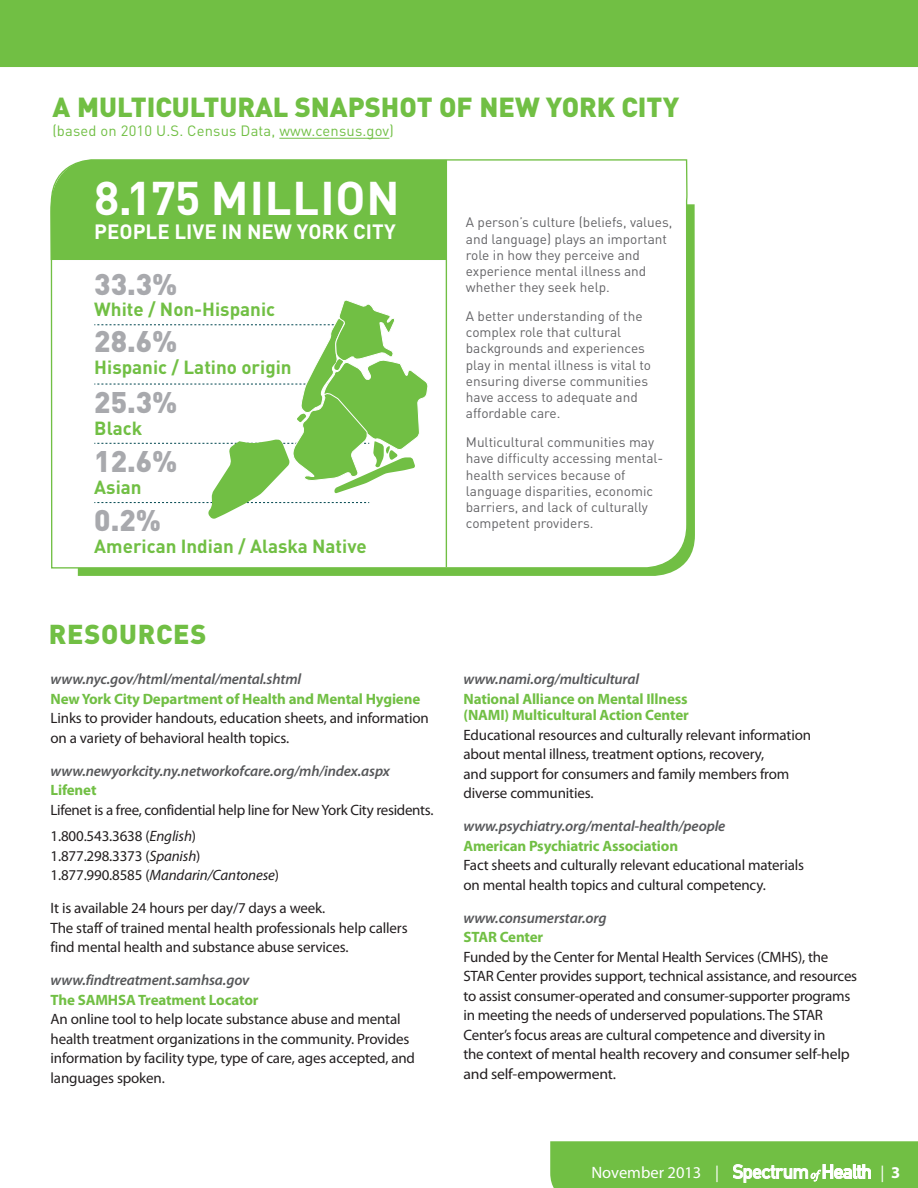
<style>
.page{position:relative;width:918px;height:1188px;background:#fff}
.page>*{position:absolute;margin:0;border:0;box-sizing:border-box;transform-origin:0 0}
.t1{font:700 46.65px "DIN Pro";letter-spacing:.02em;color:#fff}
.t2{font:900 29.55px "DIN Pro";color:#a8a9ad}
.t3{font:900 27.3px "DIN Pro";color:#71bf44}
.t4{font:900 27px "DIN Pro";letter-spacing:.03em;color:#71bf44}
.t5{font:700 20.4px "DIN Pro";color:#fff}
.t6{font:700 18.75px "DIN Pro";color:#71bf44}
.t7{font:16.5px "Myriad Pro";color:#fff}
.t8{font:15px/19.5px "Myriad Pro";letter-spacing:-.01em;color:#231f20}
.t9{font:italic 600 15px/19.5px "Myriad Pro";letter-spacing:-.01em;color:#57585a}
.t10{font:700 15px "Myriad Pro";letter-spacing:-.01em;color:#71bf44}
.t11{font:italic 15px "Myriad Pro";letter-spacing:-.01em;color:#231f20}
.t12{font:14.7px "DIN Pro";letter-spacing:.01em;color:#71bf44}
.t13{font:13.65px/16px "DIN Pro";color:#636366}
.s1{font-weight:700;color:#71bf44}
.s2{font-style:italic}
.s3{font-style:normal}
.s4{font-weight:700;font-style:normal;color:#71bf44}
.s5{font-weight:700}
</style>
<div class="page">
<svg style="left:550px;top:1141px;width:368px;height:47px;background:#7bc352"></svg>
<svg style="left:78px;top:204px;width:617px;height:372px;background:#79c24f"></svg>
<svg style="left:50px;top:159px;width:638px;height:410px"></svg>
<div style="left:50px;top:160px;width:396px;height:100px;background:#71bf44"></div>
<hr style="left:446px;top:160px;width:1px;height:407px;background:#71bf44">
<svg style="left:94px;top:300px;width:334px;height:219px"></svg>
<hr style="left:279px;top:138px;width:110px;height:1px;background:#71bf44">
<div style="left:0;top:0;width:918px;height:67px;background:#71bf44"></div>
<p class="t3" style="left:52px;top:84px;width:628px">A MULTICULTURAL SNAPSHOT OF NEW YORK CITY</p>
<p class="t12" style="left:52px;top:119px;width:343px">(based on 2010 U.S. Census Data, www.census.gov)</p>
<p class="t1" style="left:94px;top:159px;width:307px">8.175 MILLION</p>
<p class="t5" style="left:94px;top:214px;width:303px">PEOPLE LIVE IN NEW YORK CITY</p>
<p class="t2" style="left:94px;top:259px;width:85px">33.3%</p>
<p class="t6" style="left:94px;top:294px;width:182px">White / Non-Hispanic</p>
<p class="t2" style="left:94px;top:316px;width:85px">28.6%</p>
<p class="t6" style="left:94px;top:351px;width:199px">Hispanic / Latino origin</p>
<p class="t2" style="left:94px;top:377px;width:85px">25.3%</p>
<p class="t6" style="left:94px;top:412px;width:49px">Black</p>
<p class="t2" style="left:94px;top:436px;width:85px">12.6%</p>
<p class="t6" style="left:94px;top:471px;width:49px">Asian</p>
<p class="t2" style="left:94px;top:495px;width:68px">0.2%</p>
<p class="t6" style="left:94px;top:530px;width:274px">American Indian / Alaska Native</p>
<p class="t4" style="left:49px;top:611px;width:159px">RESOURCES</p>
<p class="t9" style="left:51px;top:669px;width:252px">www.nyc.gov/html/mental/mental.shtml</p>
<p class="t8" style="left:51px;top:689px;width:380px"><span class="s1">New York City Department of Health and Mental Hygiene<br></span>Links to provider handouts, education sheets, and information on a variety of behavioral health topics.</p>
<p class="t9" style="left:51px;top:761px;width:341px">www.newyorkcity.ny.networkofcare.org/mh/index.aspx</p>
<p class="t10" style="left:51px;top:780px;width:47px">Lifenet</p>
<p class="t8" style="left:51px;top:800px;width:384px">Lifenet is a free, confidential help line for New York City residents.</p>
<p class="t8" style="left:51px;top:826px;width:147px">1.800.543.3638 (<span class="s2">English</span>)</p>
<p class="t8" style="left:51px;top:845px;width:151px">1.877.298.3373 (<span class="s2">Spanish</span>)</p>
<p class="t11" style="left:51px;top:866px;width:230px"><span class="s3">1.877.990.8585 (</span>Mandarin/Cantonese<span class="s3">)</span></p>
<p class="t8" style="left:51px;top:898px;width:276px">It is available 24 hours per day/7 days a week.</p>
<p class="t8" style="left:51px;top:917px;width:359px">The staff of trained mental health professionals help callers</p>
<p class="t8" style="left:51px;top:937px;width:299px">find mental health and substance abuse services.</p>
<p class="t9" style="left:51px;top:970px;width:200px">www.findtreatment.samhsa.gov</p>
<p class="t8" style="left:51px;top:989px;width:352px"><span class="s1">The SAMHSA Treatment Locator<br></span>An online tool to help locate substance abuse and mental</p>
<p class="t8" style="left:51px;top:1028px;width:366px">health treatment organizations in the community. Provides information by facility type, type of care, ages accepted, and languages spoken.</p>
<p class="t13" style="left:466px;top:213px;width:208px">A person’s culture (beliefs, values, and language) plays an important role in how they perceive and experience mental illness and whether they seek help.</p>
<p class="t13" style="left:466px;top:307px;width:187px">A better understanding of the complex role that cultural backgrounds and experiences play in mental illness is vital to ensuring diverse communities have access to adequate and affordable care.</p>
<p class="t13" style="left:466px;top:433px;width:199px">Multicultural communities may have difficulty accessing mental&shy;health services because of language disparities, economic barriers, and lack of culturally competent providers.</p>
<p class="t9" style="left:463px;top:669px;width:177px">www.nami.org/multicultural</p>
<p class="t10" style="left:463px;top:689px;width:226px">National Alliance on Mental Illness</p>
<p class="t10" style="left:463px;top:705px;width:227px">(NAMI) Multicultural Action Center</p>
<p class="t8" style="left:463px;top:725px;width:349px">Educational resources and culturally relevant information</p>
<p class="t8" style="left:463px;top:744px;width:302px">about mental illness, treatment options, recovery,</p>
<p class="t8" style="left:463px;top:764px;width:327px">and support for consumers and family members from</p>
<p class="t8" style="left:463px;top:783px;width:132px">diverse communities.</p>
<p class="t9" style="left:463px;top:816px;width:264px">www.psychiatry.org/mental-health/people<br><span class="s4">American Psychiatric Association</span></p>
<p class="t8" style="left:463px;top:855px;width:342px">Fact sheets and culturally relevant educational materials</p>
<p class="t8" style="left:463px;top:875px;width:304px">on mental health topics and cultural competency.</p>
<p class="t9" style="left:463px;top:908px;width:145px">www.consumerstar.org<br><span class="s4">STAR Center</span></p>
<p class="t8" style="left:463px;top:947px;width:395px">Funded by the Center for Mental Health Services (CMHS), the STAR Center provides support, technical assistance, and resources to assist consumer-operated and consumer-supporter programs in meeting the needs of underserved populations. The STAR Center’s focus areas are cultural competence and diversity in</p>
<p class="t8" style="left:463px;top:1044px;width:388px">the context of mental health recovery and consumer self-help and self-empowerment.</p>
<p class="t7" style="left:591px;top:1162px;width:129px">November 2013 |</p>
<p class="t7" style="left:880px;top:1162px;width:22px">| <span class="s5">3</span></p>
</div>
